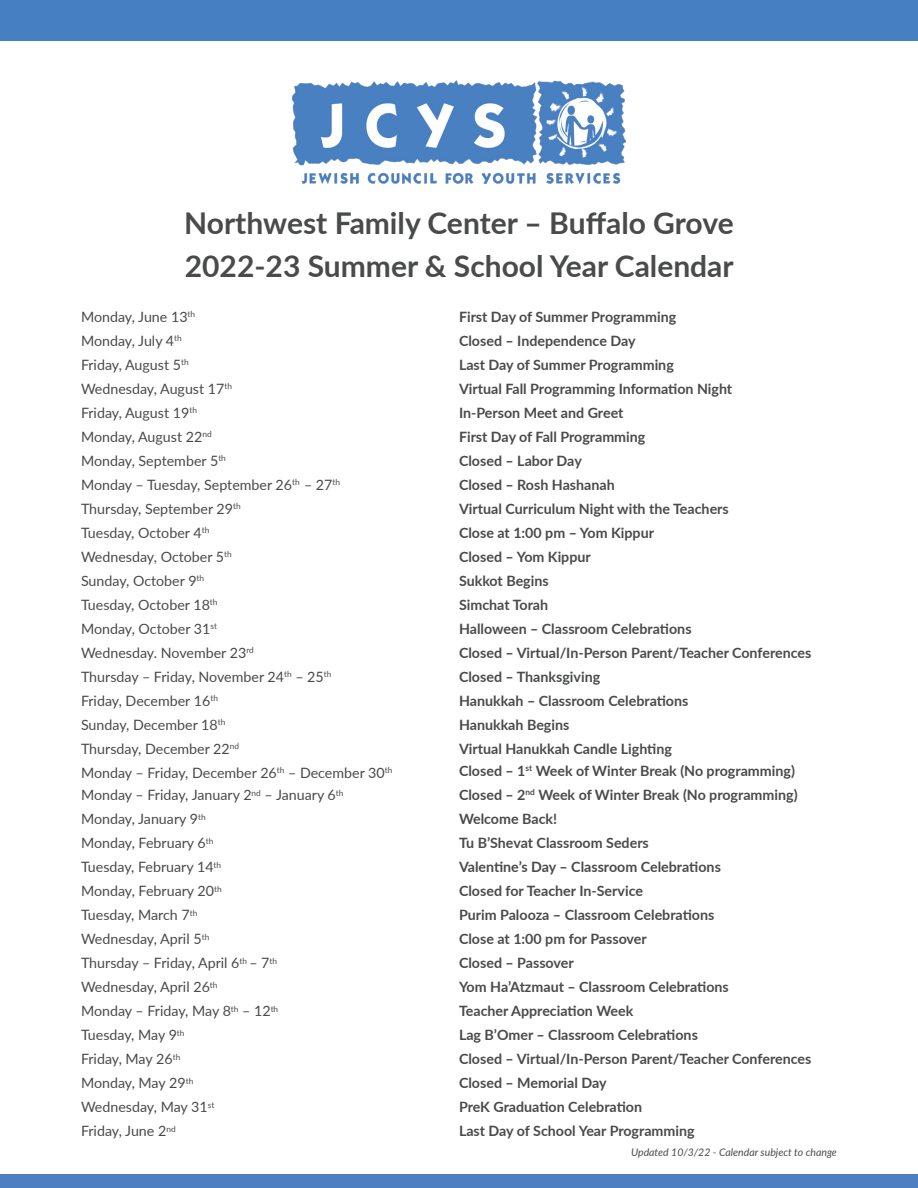
<style>
.page{position:relative;width:918px;height:1188px;background:#fff}
.page>*{position:absolute;margin:0;border:0;box-sizing:border-box;transform-origin:0 0}
.t1{font:700 30px "Lato";color:#494a4a}
.t2{font:700 14.25px "Lato";color:#494a4a}
.t3{font:14.25px "Lato";color:#494a4a}
.t4{font:italic 10.5px "Lato";color:#494a4a}
</style>
<div class="page">
<div style="left:0;top:0;width:918px;height:40px;background:#4780c2"></div>
<div style="left:0;top:1174px;width:918px;height:14px;background:#4e7fc0"></div>
<img style="left:293px;top:81px;width:332px;height:102px">
<p class="t1" style="left:184px;top:201px;width:551px">Northwest Family Center – Buffalo Grove</p>
<p class="t1" style="left:185px;top:244px;width:550px">2022-23 Summer &amp; School Year Calendar</p>
<p class="t3" style="left:81px;top:306px;width:116px">Monday, June 13<sup>th</sup></p>
<p class="t3" style="left:81px;top:330px;width:102px">Monday, July 4<sup>th</sup></p>
<p class="t3" style="left:81px;top:354px;width:109px">Friday, August 5<sup>th</sup></p>
<p class="t3" style="left:81px;top:378px;width:153px">Wednesday, August 17<sup>th</sup></p>
<p class="t3" style="left:81px;top:402px;width:117px">Friday, August 19<sup>th</sup></p>
<p class="t3" style="left:81px;top:426px;width:132px">Monday, August 22<sup>nd</sup></p>
<p class="t3" style="left:81px;top:450px;width:146px">Monday, September 5<sup>th</sup></p>
<p class="t3" style="left:81px;top:474px;width:261px">Monday – Tuesday, September 26<sup>th</sup> – 27<sup>th</sup></p>
<p class="t3" style="left:81px;top:498px;width:161px">Thursday, September 29<sup>th</sup></p>
<p class="t3" style="left:81px;top:522px;width:130px">Tuesday, October 4<sup>th</sup></p>
<p class="t3" style="left:81px;top:546px;width:152px">Wednesday, October 5<sup>th</sup></p>
<p class="t3" style="left:81px;top:570px;width:125px">Sunday, October 9<sup>th</sup></p>
<p class="t3" style="left:81px;top:594px;width:138px">Tuesday, October 18<sup>th</sup></p>
<p class="t3" style="left:81px;top:618px;width:138px">Monday, October 31<sup>st</sup></p>
<p class="t3" style="left:81px;top:642px;width:174px">Wednesday. November 23<sup>rd</sup></p>
<p class="t3" style="left:81px;top:666px;width:252px">Thursday – Friday, November 24<sup>th</sup> – 25<sup>th</sup></p>
<p class="t3" style="left:81px;top:690px;width:138px">Friday, December 16<sup>th</sup></p>
<p class="t3" style="left:81px;top:714px;width:146px">Sunday, December 18<sup>th</sup></p>
<p class="t3" style="left:81px;top:738px;width:160px">Thursday, December 22<sup>nd</sup></p>
<p class="t3" style="left:81px;top:762px;width:313px">Monday – Friday, December 26<sup>th</sup> – December 30<sup>th</sup></p>
<p class="t3" style="left:81px;top:785px;width:264px">Monday – Friday, January 2<sup>nd</sup> – January 6<sup>th</sup></p>
<p class="t3" style="left:81px;top:809px;width:126px">Monday, January 9<sup>th</sup></p>
<p class="t3" style="left:81px;top:833px;width:134px">Monday, February 6<sup>th</sup></p>
<p class="t3" style="left:81px;top:857px;width:142px">Tuesday, February 14<sup>th</sup></p>
<p class="t3" style="left:81px;top:881px;width:142px">Monday, February 20<sup>th</sup></p>
<p class="t3" style="left:81px;top:905px;width:118px">Tuesday, March 7<sup>th</sup></p>
<p class="t3" style="left:81px;top:929px;width:130px">Wednesday, April 5<sup>th</sup></p>
<p class="t3" style="left:81px;top:953px;width:198px">Thursday – Friday, April 6<sup>th</sup> – 7<sup>th</sup></p>
<p class="t3" style="left:81px;top:977px;width:138px">Wednesday, April 26<sup>th</sup></p>
<p class="t3" style="left:81px;top:1001px;width:199px">Monday – Friday, May 8<sup>th</sup> – 12<sup>th</sup></p>
<p class="t3" style="left:81px;top:1025px;width:105px">Tuesday, May 9<sup>th</sup></p>
<p class="t3" style="left:81px;top:1049px;width:101px">Friday, May 26<sup>th</sup></p>
<p class="t3" style="left:81px;top:1073px;width:114px">Monday, May 29<sup>th</sup></p>
<p class="t3" style="left:81px;top:1097px;width:135px">Wednesday, May 31<sup>st</sup></p>
<p class="t3" style="left:81px;top:1121px;width:96px">Friday, June 2<sup>nd</sup></p>
<p class="t2" style="left:459px;top:306px;width:219px">First Day of Summer Programming</p>
<p class="t2" style="left:459px;top:330px;width:178px">Closed – Independence Day</p>
<p class="t2" style="left:459px;top:354px;width:216px">Last Day of Summer Programming</p>
<p class="t2" style="left:459px;top:378px;width:275px">Virtual Fall Programming Information Night</p>
<p class="t2" style="left:459px;top:402px;width:166px">In-Person Meet and Greet</p>
<p class="t2" style="left:459px;top:426px;width:188px">First Day of Fall Programming</p>
<p class="t2" style="left:459px;top:450px;width:124px">Closed – Labor Day</p>
<p class="t2" style="left:459px;top:474px;width:157px">Closed – Rosh Hashanah</p>
<p class="t2" style="left:459px;top:498px;width:271px">Virtual Curriculum Night with the Teachers</p>
<p class="t2" style="left:459px;top:522px;width:197px">Close at 1:00 pm – Yom Kippur</p>
<p class="t2" style="left:459px;top:546px;width:133px">Closed – Yom Kippur</p>
<p class="t2" style="left:459px;top:570px;width:91px">Sukkot Begins</p>
<p class="t2" style="left:459px;top:594px;width:91px">Simchat Torah</p>
<p class="t2" style="left:459px;top:618px;width:234px">Halloween – Classroom Celebrations</p>
<p class="t2" style="left:459px;top:642px;width:354px">Closed – Virtual/In-Person Parent/Teacher Conferences</p>
<p class="t2" style="left:459px;top:666px;width:143px">Closed – Thanksgiving</p>
<p class="t2" style="left:459px;top:690px;width:231px">Hanukkah – Classroom Celebrations</p>
<p class="t2" style="left:459px;top:714px;width:112px">Hanukkah Begins</p>
<p class="t2" style="left:459px;top:738px;width:215px">Virtual Hanukkah Candle Lighting</p>
<p class="t2" style="left:459px;top:760px;width:337px">Closed – 1<sup>st</sup> Week of Winter Break (No programming)</p>
<p class="t2" style="left:459px;top:784px;width:340px">Closed – 2<sup>nd</sup> Week of Winter Break (No programming)</p>
<p class="t2" style="left:459px;top:808px;width:100px">Welcome Back!</p>
<p class="t2" style="left:459px;top:832px;width:191px">Tu B’Shevat Classroom Seders</p>
<p class="t2" style="left:459px;top:856px;width:263px">Valentine’s Day – Classroom Celebrations</p>
<p class="t2" style="left:459px;top:880px;width:186px">Closed for Teacher In-Service</p>
<p class="t2" style="left:459px;top:904px;width:257px">Purim Palooza – Classroom Celebrations</p>
<p class="t2" style="left:459px;top:928px;width:189px">Close at 1:00 pm for Passover</p>
<p class="t2" style="left:459px;top:952px;width:116px">Closed – Passover</p>
<p class="t2" style="left:459px;top:976px;width:271px">Yom Ha’Atzmaut – Classroom Celebrations</p>
<p class="t2" style="left:459px;top:1000px;width:176px">Teacher Appreciation Week</p>
<p class="t2" style="left:459px;top:1024px;width:240px">Lag B’Omer – Classroom Celebrations</p>
<p class="t2" style="left:459px;top:1048px;width:354px">Closed – Virtual/In-Person Parent/Teacher Conferences</p>
<p class="t2" style="left:459px;top:1072px;width:149px">Closed – Memorial Day</p>
<p class="t2" style="left:459px;top:1096px;width:185px">PreK Graduation Celebration</p>
<p class="t2" style="left:459px;top:1120px;width:237px">Last Day of School Year Programming</p>
<p class="t4" style="left:631px;top:1145px;width:207px">Updated 10/3/22 - Calendar subject to change</p>
</div>
